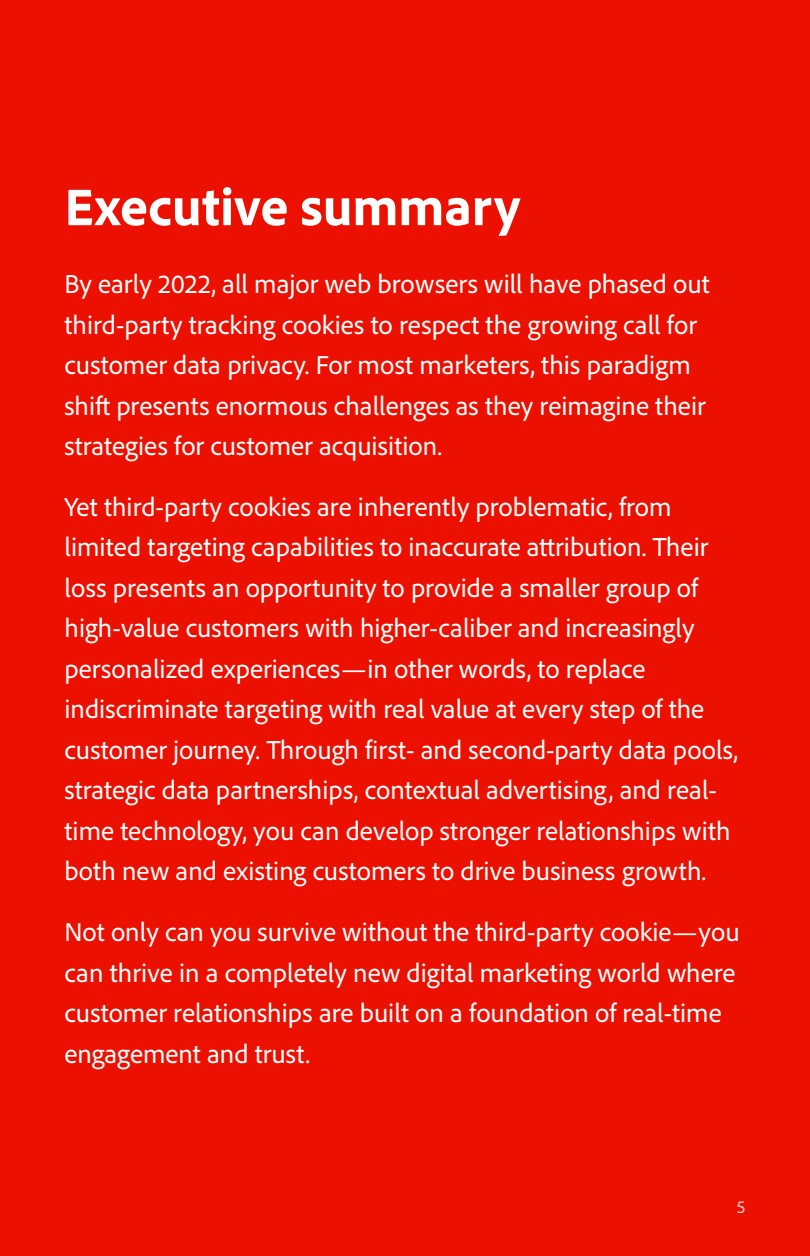
<style>
.page{position:relative;width:810px;height:1256px;background:#eb1000}
.page>*{position:absolute;margin:0;border:0;box-sizing:border-box;transform-origin:0 0}
.t1{font:800 54px "Adobe Clean";color:#fff}
.t2{font:27px/40.5px "Adobe Clean";color:#fff}
.t3{font:18px "Adobe Clean";color:#fff}
</style>
<div class="page">
<h1 class="t1" style="left:65px;top:172px;width:457px">Executive summary</h1>
<p class="t2" style="left:65px;top:263px;width:647px">By early 2022, all major web browsers will have phased out third-party tracking cookies to respect the growing call for customer data privacy. For most marketers, this paradigm shift presents enormous challenges as they reimagine their strategies for customer acquisition.</p>
<p class="t2" style="left:65px;top:485px;width:675px">Yet third-party cookies are inherently problematic, from limited targeting capabilities to inaccurate attribution. Their loss presents an opportunity to provide a smaller group of high-value customers with higher-caliber and increasingly personalized experiences—in other words, to replace indiscriminate targeting with real value at every step of the customer journey. Through first- and second-party data pools, strategic data partnerships, contextual advertising, and real&shy;time technology, you can develop stronger relationships with both new and existing customers to drive business growth.</p>
<p class="t2" style="left:65px;top:911px;width:677px">Not only can you survive without the third-party cookie—you can thrive in a completely new digital marketing world where customer relationships are built on a foundation of real-time engagement and trust.</p>
<p class="t3" style="left:737px;top:1195px;width:10px">5</p>
</div>
